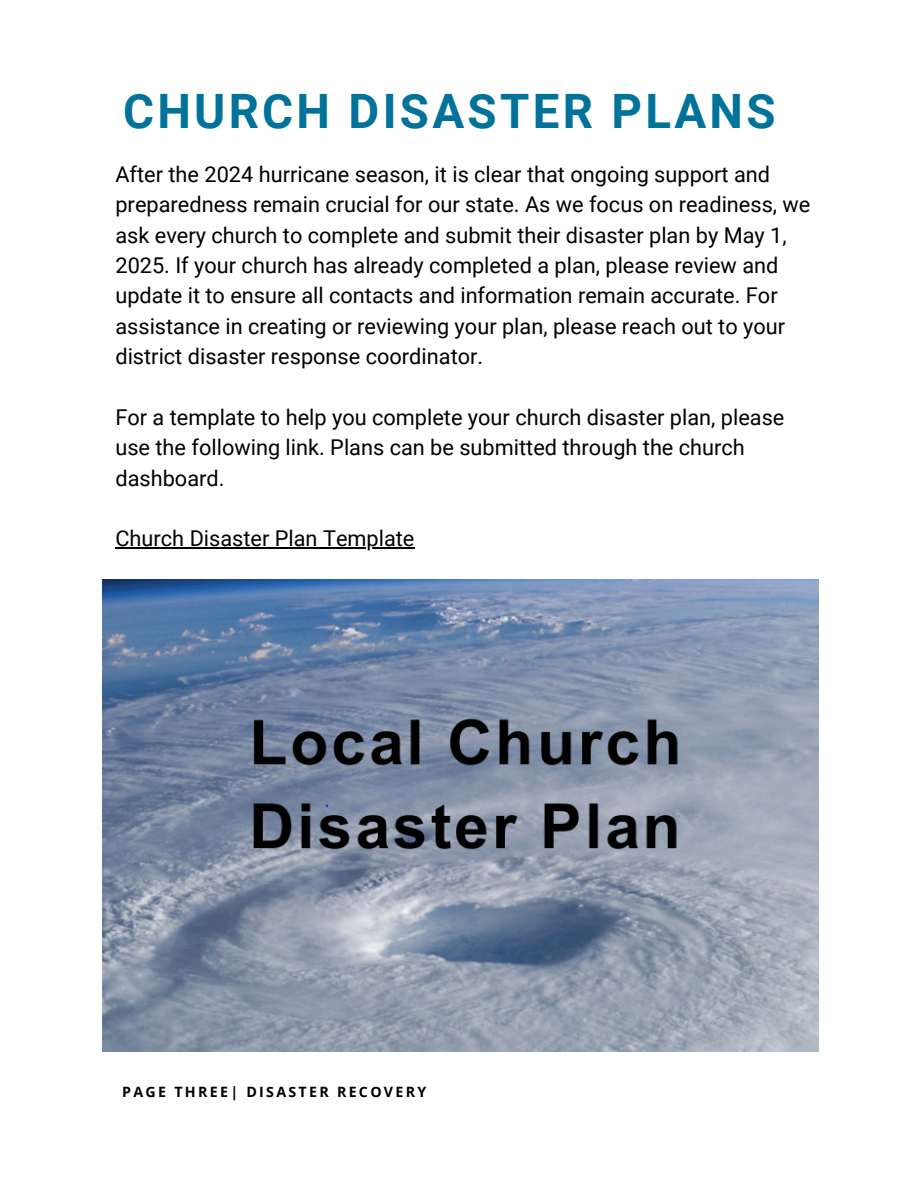
<style>
.page{position:relative;width:918px;height:1188px;background:#fff}
.page>*{position:absolute;margin:0;border:0;box-sizing:border-box;transform-origin:0 0}
.t1{font:700 47.4px "Roboto";letter-spacing:.07em;color:#017299}
.t2{font:21.75px/30.3px "Roboto";color:#000}
.t3{font:700 14.25px "Open Sans";letter-spacing:.16em;color:#000}
</style>
<div class="page">
<img style="left:102px;top:579px;width:717px;height:473px">
<hr style="left:115px;top:548px;width:300px;height:1px;background:#000">
<h1 class="t1" style="left:123px;top:84px;width:654px">CHURCH DISASTER PLANS</h1>
<h2 class="t2" style="left:115px;top:159px;width:696px">After the 2024 hurricane season, it is clear that ongoing support and preparedness remain crucial for our state. As we focus on readiness, we ask every church to complete and submit their disaster plan by May 1, 2025. If your church has already completed a plan, please review and update it to ensure all contacts and information remain accurate. For assistance in creating or reviewing your plan, please reach out to your district disaster response coordinator.</h2>
<h2 class="t2" style="left:115px;top:402px;width:671px">For a template to help you complete your church disaster plan, please use the following link. Plans can be submitted through the church dashboard.</h2>
<h2 class="t2" style="left:115px;top:524px;width:301px">Church Disaster Plan Template</h2>
<p class="t3" style="left:122px;top:1082px;width:305px">PAGE THREE| DISASTER RECOVERY</p>
</div>
